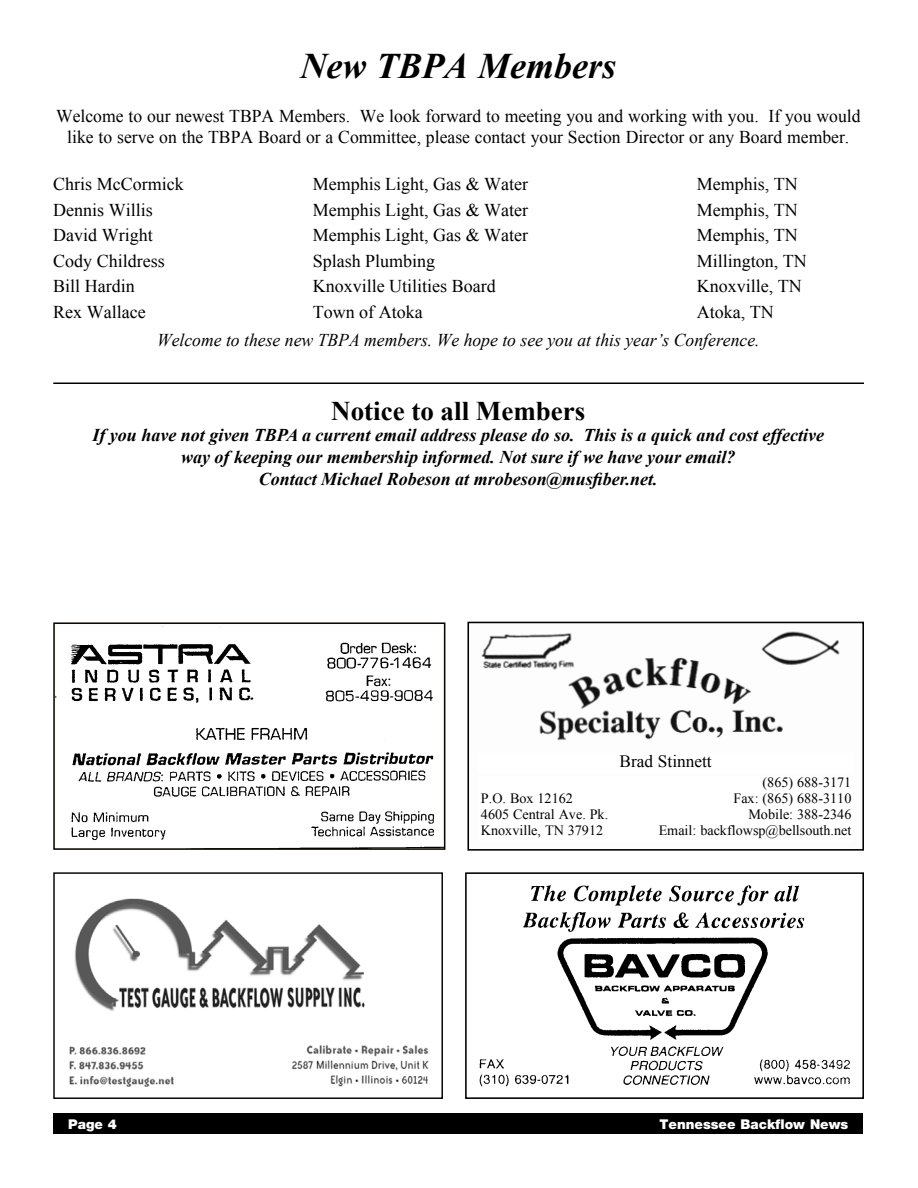
<style>
.page{position:relative;width:918px;height:1188px;background:#fff}
.page>*{position:absolute;margin:0;border:0;box-sizing:border-box;transform-origin:0 0}
.t1{font:italic 700 36px "Times New Roman";color:#000}
.t2{font:700 27px "Times New Roman";color:#000}
.t3{font:18px/21.6px "Times New Roman";color:#000;text-align:center}
.t4{font:italic 700 18px/21.6px "Times New Roman";color:#000;text-align:center}
.t5{font:italic 18px "Times New Roman";color:#000}
.t6{font:17.25px "Times New Roman";color:#000}
.t7{font:14.1px "Times New Roman";color:#000}
.t8{font:900 13.5px "Helvetica Neue";color:#fff}
</style>
<div class="page">
<div style="left:53px;top:1114px;width:810px;height:20px;background:#000"></div>
<img style="left:481px;top:631px;width:359px;height:110px">
<div style="left:467px;top:622px;width:397px;height:229px;border:2px solid #000"></div>
<img style="left:56px;top:626px;width:386px;height:221px">
<div style="left:53px;top:622px;width:392px;height:228px;border:2px solid #0b0700"></div>
<img style="left:479px;top:885px;width:371px;height:202px">
<div style="left:465px;top:872px;width:399px;height:227px;border:2px solid #000"></div>
<img style="left:69px;top:898px;width:360px;height:189px">
<div style="left:53px;top:872px;width:390px;height:227px;border:1px solid #000"></div>
<hr style="left:53px;top:382px;width:811px;height:2px;background:#000">
<h1 class="t1" style="left:300px;top:41px;width:317px">New TBPA Members</h1>
<p class="t3" style="left:56px;top:104px;width:806px">Welcome to our newest TBPA Members. We look forward to meeting you and working with you. If you would like to serve on the TBPA Board or a Committee, please contact your Section Director or any Board member.</p>
<p class="t3" style="left:53px;top:173px;width:132px">Chris McCormick</p>
<p class="t3" style="left:313px;top:173px;width:217px">Memphis Light, Gas &amp; Water</p>
<p class="t3" style="left:697px;top:173px;width:102px">Memphis, TN</p>
<p class="t3" style="left:53px;top:199px;width:101px">Dennis Willis</p>
<p class="t3" style="left:313px;top:199px;width:217px">Memphis Light, Gas &amp; Water</p>
<p class="t3" style="left:697px;top:199px;width:102px">Memphis, TN</p>
<p class="t3" style="left:53px;top:224px;width:101px">David Wright</p>
<p class="t3" style="left:313px;top:224px;width:217px">Memphis Light, Gas &amp; Water</p>
<p class="t3" style="left:697px;top:224px;width:102px">Memphis, TN</p>
<p class="t3" style="left:53px;top:250px;width:113px">Cody Childress</p>
<p class="t3" style="left:313px;top:250px;width:124px">Splash Plumbing</p>
<p class="t3" style="left:697px;top:250px;width:112px">Millington, TN</p>
<p class="t3" style="left:53px;top:275px;width:83px">Bill Hardin</p>
<p class="t3" style="left:313px;top:275px;width:185px">Knoxville Utilities Board</p>
<p class="t3" style="left:697px;top:275px;width:106px">Knoxville, TN</p>
<p class="t3" style="left:53px;top:301px;width:94px">Rex Wallace</p>
<p class="t3" style="left:313px;top:301px;width:111px">Town of Atoka</p>
<p class="t3" style="left:697px;top:301px;width:78px">Atoka, TN</p>
<p class="t5" style="left:157px;top:328px;width:604px">Welcome to these new TBPA members. We hope to see you at this year’s Conference.</p>
<h2 class="t2" style="left:331px;top:392px;width:256px">Notice to all Members</h2>
<p class="t4" style="left:92px;top:424px;width:733px">If you have not given TBPA a current email address please do so. This is a quick and cost effective way of keeping our membership informed. Not sure if we have your email?<br>Contact Michael Robeson at mrobeson@musfiber.net.</p>
<p class="t6" style="left:620px;top:750px;width:94px">Brad Stinnett</p>
<p class="t7" style="left:763px;top:773px;width:90px">(865) 688-3171</p>
<p class="t7" style="left:481px;top:789px;width:93px">P.O. Box 12162</p>
<p class="t7" style="left:733px;top:789px;width:119px">Fax: (865) 688-3110</p>
<p class="t7" style="left:481px;top:805px;width:129px">4605 Central Ave. Pk.</p>
<p class="t7" style="left:748px;top:805px;width:105px">Mobile: 388-2346</p>
<p class="t7" style="left:481px;top:820px;width:124px">Knoxville, TN 37912</p>
<p class="t7" style="left:659px;top:820px;width:194px">Email: backflowsp@bellsouth.net</p>
<p class="t8" style="left:68px;top:1116px;width:50px">Page 4</p>
<p class="t8" style="left:660px;top:1116px;width:190px">Tennessee Backflow News</p>
</div>
